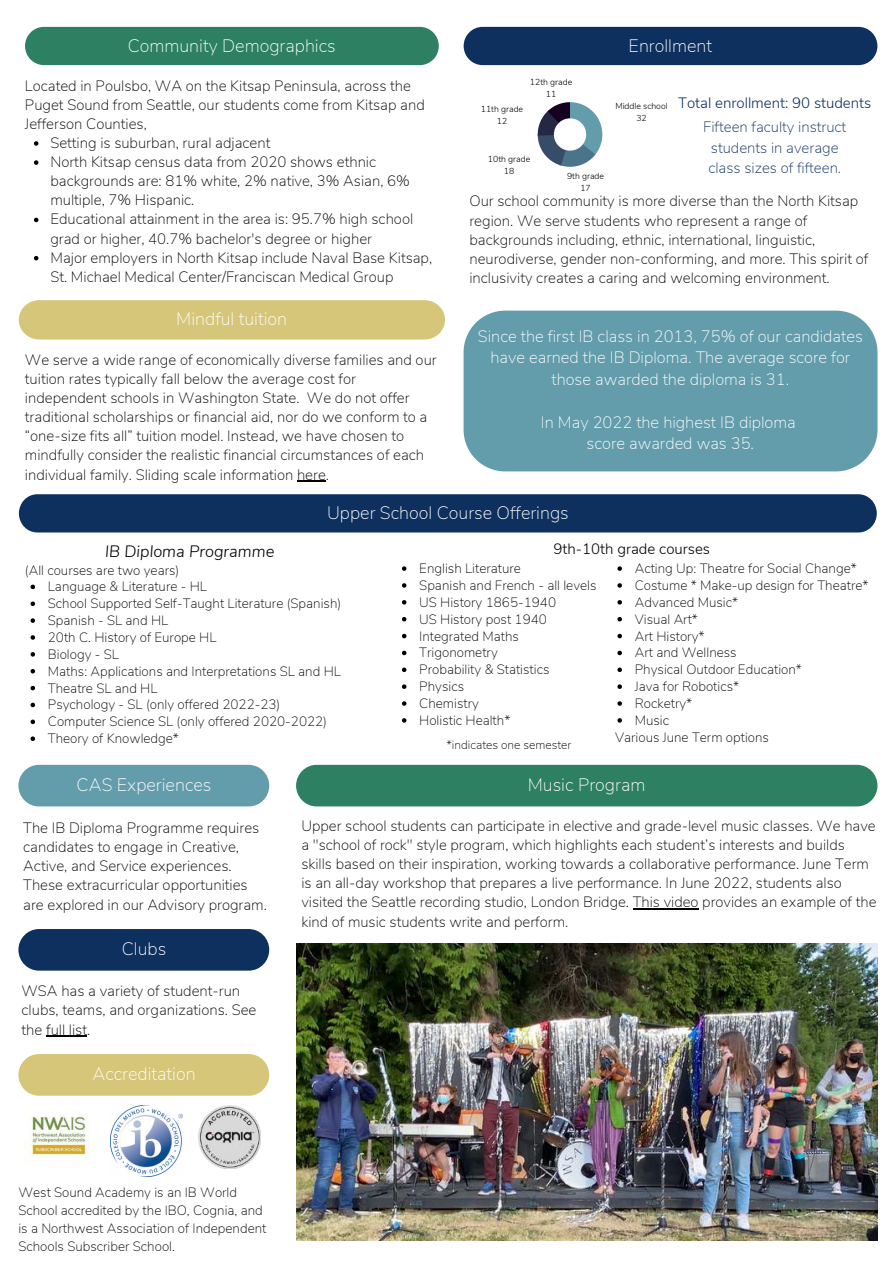
<style>
.page{position:relative;width:893px;height:1264px;background:#fff}
.page>*{position:absolute;margin:0;border:0;box-sizing:border-box;transform-origin:0 0}
.t1{font:200 18px "Nunito Sans";color:#fff}
.t2{font:200 16.5px/21.3px "Nunito Sans";color:#fff;text-align:center}
.t3{font:italic 300 16.5px "Nunito Sans";color:#000}
.t4{font:200 15px/19px "Nunito Sans";color:#000}
.t5{font:200 15px/20.2px "Nunito Sans";color:#0d305e;text-align:center}
.t6{font:300 15px "Nunito Sans";color:#0d305e}
.t7{font:300 15px "Nunito Sans";color:#000}
.t8{font:200 14.85px/19px "Nunito Sans";color:#000}
.t9{font:200 13.5px/16.8px "Nunito Sans";color:#000}
.t10{font:200 12px "Nunito Sans";color:#000}
.t11{font:300 8.7px/12px "Nunito";color:#000;text-align:center}
</style>
<div class="page">
<img style="left:296px;top:943px;width:581px;height:297px">
<div style="left:296px;top:764px;width:581px;height:42px;background:#2d8062;border-radius:21px"></div>
<img style="left:198px;top:1105px;width:63px;height:63px">
<img style="left:26px;top:1115px;width:64px;height:43px">
<div style="left:18px;top:764px;width:251px;height:42px;background:#639cab;border-radius:21px"></div>
<svg style="left:537px;top:102px;width:65px;height:65px"></svg>
<div style="left:19px;top:300px;width:426px;height:39px;background:#d5c67a"></div>
<div style="left:19px;top:494px;width:857px;height:38px;background:#0d305e;border-radius:19px"></div>
<div style="left:463px;top:310px;width:414px;height:161px;background:#639cab"></div>
<div style="left:25px;top:27px;width:414px;height:38px;background:#2d8062;border-radius:19px"></div>
<div style="left:463px;top:27px;width:414px;height:38px;background:#0d305e;border-radius:19px"></div>
<div style="left:18px;top:929px;width:251px;height:41px;background:#0d305e;border-radius:21px"></div>
<div style="left:18px;top:1054px;width:251px;height:41px;background:#d5c67a;border-radius:21px"></div>
<img style="left:110px;top:1105px;width:72px;height:71px">
<hr style="left:632px;top:908px;width:66px;height:1px;background:#000">
<hr style="left:46px;top:1035px;width:41px;height:1px;background:#000">
<svg style="left:34px;top:141px;width:4px;height:5px"></svg>
<svg style="left:34px;top:160px;width:4px;height:5px"></svg>
<svg style="left:34px;top:218px;width:4px;height:4px"></svg>
<svg style="left:34px;top:256px;width:4px;height:4px"></svg>
<hr style="left:297px;top:480px;width:29px;height:2px;background:#000">
<svg style="left:31px;top:584px;width:4px;height:5px"></svg>
<svg style="left:31px;top:601px;width:4px;height:5px"></svg>
<svg style="left:31px;top:618px;width:4px;height:5px"></svg>
<svg style="left:31px;top:635px;width:4px;height:4px"></svg>
<svg style="left:31px;top:652px;width:4px;height:4px"></svg>
<svg style="left:31px;top:669px;width:4px;height:4px"></svg>
<svg style="left:31px;top:686px;width:4px;height:4px"></svg>
<svg style="left:31px;top:702px;width:4px;height:5px"></svg>
<svg style="left:31px;top:719px;width:4px;height:5px"></svg>
<svg style="left:31px;top:736px;width:4px;height:5px"></svg>
<svg style="left:402px;top:566px;width:4px;height:5px"></svg>
<svg style="left:402px;top:583px;width:4px;height:4px"></svg>
<svg style="left:402px;top:600px;width:4px;height:4px"></svg>
<svg style="left:402px;top:617px;width:4px;height:4px"></svg>
<svg style="left:402px;top:634px;width:4px;height:4px"></svg>
<svg style="left:402px;top:650px;width:4px;height:5px"></svg>
<svg style="left:402px;top:667px;width:4px;height:5px"></svg>
<svg style="left:402px;top:684px;width:4px;height:5px"></svg>
<svg style="left:402px;top:701px;width:4px;height:4px"></svg>
<svg style="left:402px;top:718px;width:4px;height:4px"></svg>
<svg style="left:617px;top:566px;width:5px;height:5px"></svg>
<svg style="left:617px;top:583px;width:5px;height:4px"></svg>
<svg style="left:617px;top:600px;width:5px;height:4px"></svg>
<svg style="left:617px;top:617px;width:5px;height:4px"></svg>
<svg style="left:617px;top:634px;width:5px;height:4px"></svg>
<svg style="left:617px;top:650px;width:5px;height:5px"></svg>
<svg style="left:617px;top:667px;width:5px;height:5px"></svg>
<svg style="left:617px;top:684px;width:5px;height:5px"></svg>
<svg style="left:617px;top:701px;width:5px;height:4px"></svg>
<svg style="left:617px;top:718px;width:5px;height:4px"></svg>
<p class="t1" style="left:128px;top:32px;width:210px">Community Demographics</p>
<p class="t1" style="left:628px;top:32px;width:85px">Enrollment</p>
<p class="t4" style="left:25px;top:75px;width:401px">Located in Poulsbo, WA on the Kitsap Peninsula, across the<br>Puget Sound from Seattle, our students come from Kitsap and<br>Jefferson Counties,</p>
<p class="t4" style="left:50px;top:133px;width:383px">Setting is suburban, rural adjacent<br>North Kitsap census data from 2020 shows ethnic backgrounds are: 81% white, 2% native, 3% Asian, 6% multiple, 7% Hispanic.<br>Educational attainment in the area is: 95.7% high school grad or higher, 40.7% bachelor's degree or higher<br>Major employers in North Kitsap include Naval Base Kitsap, St. Michael Medical Center/Franciscan Medical Group</p>
<p class="t1" style="left:176px;top:305px;width:112px">Mindful tuition</p>
<p class="t4" style="left:25px;top:349px;width:413px">We serve a wide range of economically diverse families and our tuition rates typically fall below the average cost for independent schools in Washington State. We do not offer traditional scholarships or financial aid, nor do we conform to a “one-size fits all” tuition model. Instead, we have chosen to mindfully consider the realistic financial circumstances of each individual family. Sliding scale information here.</p>
<p class="t11" style="left:481px;top:103px;width:44px">11th grade<br>12</p>
<p class="t11" style="left:530px;top:75px;width:44px">12th grade<br>11</p>
<p class="t11" style="left:488px;top:153px;width:44px">10th grade<br>18</p>
<p class="t11" style="left:567px;top:170px;width:39px">9th grade<br>17</p>
<p class="t11" style="left:615px;top:100px;width:54px">Middle school<br>32</p>
<p class="t6" style="left:678px;top:92px;width:194px">Total enrollment: 90 students</p>
<p class="t5" style="left:703px;top:116px;width:145px">Fifteen faculty instruct students in average class sizes of fifteen.</p>
<p class="t4" style="left:469px;top:191px;width:400px">Our school community is more diverse than the North Kitsap region. We serve students who represent a range of backgrounds including, ethnic, international, linguistic, neurodiverse, gender non-conforming, and more. This spirit of inclusivity creates a caring and welcoming environment.</p>
<p class="t2" style="left:478px;top:325px;width:386px">Since the first IB class in 2013, 75% of our candidates have earned the IB Diploma. The average score for those awarded the diploma is 31.</p>
<p class="t2" style="left:541px;top:410px;width:256px">In May 2022 the highest IB diploma score awarded was 35.</p>
<p class="t1" style="left:327px;top:499px;width:243px">Upper School Course Offerings</p>
<p class="t7" style="left:553px;top:538px;width:158px">9th-10th grade courses</p>
<p class="t3" style="left:105px;top:539px;width:170px">IB Diploma Programme</p>
<p class="t9" style="left:25px;top:561px;width:156px">(All courses are two years)</p>
<p class="t9" style="left:419px;top:559px;width:179px">English Literature<br>Spanish and French - all levels<br>US History 1865-1940<br>US History post 1940<br>Integrated Maths<br>Trigonometry<br>Probability &amp; Statistics<br>Physics<br>Chemistry<br>Holistic Health*</p>
<p class="t9" style="left:634px;top:559px;width:223px">Acting Up: Theatre for Social Change*</p>
<p class="t9" style="left:634px;top:576px;width:235px">Costume * Make-up design for Theatre*</p>
<p class="t9" style="left:634px;top:593px;width:105px">Advanced Music*</p>
<p class="t9" style="left:634px;top:610px;width:65px">Visual Art*</p>
<p class="t9" style="left:634px;top:627px;width:71px">Art History*</p>
<p class="t9" style="left:634px;top:643px;width:103px">Art and Wellness</p>
<p class="t9" style="left:634px;top:660px;width:169px">Physical Outdoor Education*</p>
<p class="t9" style="left:634px;top:677px;width:106px">Java for Robotics*</p>
<p class="t9" style="left:634px;top:694px;width:59px">Rocketry*</p>
<p class="t9" style="left:634px;top:711px;width:36px">Music</p>
<p class="t9" style="left:615px;top:728px;width:155px">Various June Term options</p>
<p class="t9" style="left:48px;top:577px;width:295px">Language &amp; Literature - HL<br>School Supported Self-Taught Literature (Spanish)<br>Spanish - SL and HL<br>20th C. History of Europe HL<br>Biology - SL<br>Maths: Applications and Interpretations SL and HL<br>Theatre SL and HL<br>Psychology - SL (only offered 2022-23)<br>Computer Science SL (only offered 2020-2022)<br>Theory of Knowledge*</p>
<p class="t10" style="left:446px;top:735px;width:126px">*indicates one semester</p>
<p class="t1" style="left:77px;top:771px;width:136px">CAS Experiences</p>
<p class="t1" style="left:528px;top:771px;width:119px">Music Program</p>
<p class="t4" style="left:23px;top:817px;width:245px">The IB Diploma Programme requires candidates to engage in Creative, Active, and Service experiences.<br>These extracurricular opportunities are explored in our Advisory program.</p>
<p class="t1" style="left:122px;top:935px;width:46px">Clubs</p>
<p class="t4" style="left:22px;top:980px;width:236px">WSA has a variety of student-run clubs, teams, and organizations. See the full list.</p>
<p class="t1" style="left:92px;top:1060px;width:105px">Accreditation</p>
<p class="t8" style="left:301px;top:815px;width:576px">Upper school students can participate in elective and grade-level music classes. We have a "school of rock" style program, which highlights each student’s interests and builds skills based on their inspiration, working towards a collaborative performance. June Term is an all-day workshop that prepares a live performance. In June 2022, students also visited the Seattle recording studio, London Bridge. This video provides an example of the kind of music students write and perform.</p>
<p class="t9" style="left:18px;top:1182px;width:249px;line-height:18px">West Sound Academy is an IB World School accredited by the IBO, Cognia, and is a Northwest Association of Independent Schools Subscriber School.</p>
</div>
